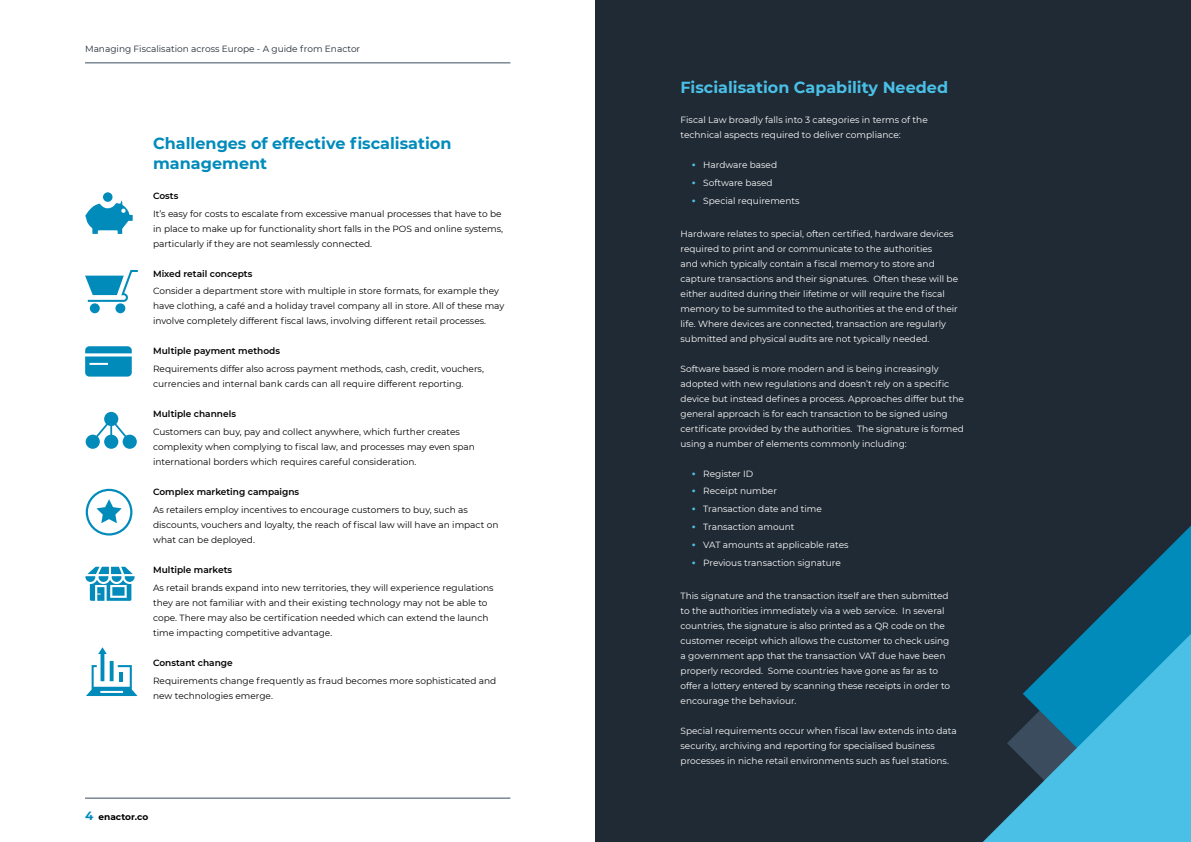
<style>
.page{position:relative;width:1191px;height:842px;background:#fff}
.page>*{position:absolute;margin:0;border:0;box-sizing:border-box;transform-origin:0 0}
.t1{font:700 16px/20px "Montserrat";color:#008bbb}
.t2{font:700 16px "Montserrat";color:#4ac0e7}
.t3{font:9px/15px "Montserrat";color:#fff}
.t4{font:9px/15px "Montserrat";color:#000}
.t5{font:600 9px "Montserrat";color:#000}
.t6{font:9px "Montserrat";color:#202a34}
.t7{font:700 9px "Montserrat";color:#000}
.s1{font-size:12px;color:#008bbb}
.s2{font-weight:700;font-size:11px;color:#4ac0e7}
</style>
<div class="page">
<hr style="left:85px;top:62px;width:425px;height:1px;background:#3a4c5e">
<hr style="left:85px;top:798px;width:425px;height:1px;background:#3a4c5e">
<div style="left:595px;top:0;width:596px;height:842px;background:#202a34"></div>
<svg style="left:85px;top:192px;width:48px;height:42px"></svg>
<svg style="left:85px;top:270px;width:53px;height:43px"></svg>
<svg style="left:85px;top:346px;width:47px;height:31px"></svg>
<svg style="left:86px;top:412px;width:51px;height:37px"></svg>
<div style="left:87px;top:436px;width:11px;height:11px;background:#008bbb;border-radius:50%"></div>
<svg style="left:86px;top:489px;width:46px;height:46px"></svg>
<svg style="left:85px;top:567px;width:50px;height:34px"></svg>
<svg style="left:86px;top:647px;width:51px;height:49px"></svg>
<svg style="left:1082px;top:526px;width:109px;height:108px"></svg>
<svg style="left:983px;top:634px;width:208px;height:208px"></svg>
<p class="t6" style="left:85px;top:43px;width:277px">Managing Fiscalisation across Europe - A guide from Enactor</p>
<h1 class="t1" style="left:153px;top:132px;width:300px">Challenges of effective fiscalisation management</h1>
<p class="t5" style="left:153px;top:189px;width:27px">Costs</p>
<p class="t4" style="left:153px;top:206px;width:351px">It’s easy for costs to escalate from excessive manual processes that have to be in place to make up for functionality short falls in the POS and online systems, particularly if they are not seamlessly connected.</p>
<p class="t5" style="left:153px;top:267px;width:101px">Mixed retail concepts</p>
<p class="t4" style="left:153px;top:283px;width:353px">Consider a department store with multiple in store formats, for example they have clothing, a café and a holiday travel company all in store. All of these may involve completely different fiscal laws, involving different retail processes.</p>
<p class="t5" style="left:153px;top:345px;width:128px">Multiple payment methods</p>
<p class="t4" style="left:153px;top:361px;width:332px">Requirements differ also across payment methods, cash, credit, vouchers, currencies and internal bank cards can all require different reporting.</p>
<p class="t5" style="left:153px;top:408px;width:84px">Multiple channels</p>
<p class="t4" style="left:153px;top:424px;width:323px">Customers can buy, pay and collect anywhere, which further creates complexity when complying to fiscal law, and processes may even span international borders which requires careful consideration.</p>
<p class="t5" style="left:153px;top:486px;width:148px">Complex marketing campaigns</p>
<p class="t4" style="left:153px;top:502px;width:347px">As retailers employ incentives to encourage customers to buy, such as discounts, vouchers and loyalty, the reach of fiscal law will have an impact on what can be deployed.</p>
<p class="t5" style="left:153px;top:563px;width:81px">Multiple markets</p>
<p class="t4" style="left:153px;top:580px;width:342px">As retail brands expand into new territories, they will experience regulations they are not familiar with and their existing technology may not be able to cope. There may also be certification needed which can extend the launch time impacting competitive advantage.</p>
<p class="t5" style="left:153px;top:656px;width:81px">Constant change</p>
<p class="t4" style="left:153px;top:673px;width:345px">Requirements change frequently as fraud becomes more sophisticated and new technologies emerge.</p>
<p class="t7" style="left:85px;top:810px;width:65px"><span class="s1">4</span> enactor.co</p>
<h1 class="t2" style="left:680px;top:76px;width:269px">Fiscialisation Capability Needed</h1>
<p class="t3" style="left:680px;top:112px;width:249px">Fiscal Law broadly falls into 3 categories in terms of the technical aspects required to deliver compliance:</p>
<p class="t3" style="left:692px;top:157px;width:87px"><span class="s2">•</span> Hardware based</p>
<p class="t3" style="left:692px;top:175px;width:82px"><span class="s2">•</span> Software based</p>
<p class="t3" style="left:692px;top:193px;width:109px"><span class="s2">•</span> Special requirements</p>
<p class="t3" style="left:680px;top:226px;width:279px">Hardware relates to special, often certified, hardware devices required to print and or communicate to the authorities<br>and which typically contain a fiscal memory to store and capture transactions and their signatures. Often these will be either audited during their lifetime or will require the fiscal memory to be summited to the authorities at the end of their life. Where devices are connected, transaction are regularly submitted and physical audits are not typically needed.</p>
<p class="t3" style="left:680px;top:361px;width:285px">Software based is more modern and is being increasingly adopted with new regulations and doesn’t rely on a specific device but instead defines a process. Approaches differ but the general approach is for each transaction to be signed using certificate provided by the authorities. The signature is formed using a number of elements commonly including:</p>
<p class="t3" style="left:692px;top:466px;width:63px"><span class="s2">•</span> Register ID</p>
<p class="t3" style="left:692px;top:483px;width:87px"><span class="s2">•</span> Receipt number</p>
<p class="t3" style="left:692px;top:501px;width:131px"><span class="s2">•</span> Transaction date and time</p>
<p class="t3" style="left:692px;top:519px;width:104px"><span class="s2">•</span> Transaction amount</p>
<p class="t3" style="left:692px;top:537px;width:158px"><span class="s2">•</span> VAT amounts at applicable rates</p>
<p class="t3" style="left:692px;top:555px;width:150px"><span class="s2">•</span> Previous transaction signature</p>
<p class="t3" style="left:680px;top:588px;width:271px">This signature and the transaction itself are then submitted to the authorities immediately via a web service. In several countries, the signature is also printed as a QR code on the customer receipt which allows the customer to check using a government app that the transaction VAT due have been properly recorded. Some countries have gone as far as to offer a lottery entered by scanning these receipts in order to encourage the behaviour.</p>
<p class="t3" style="left:680px;top:723px;width:278px">Special requirements occur when fiscal law extends into data security, archiving and reporting for specialised business processes in niche retail environments such as fuel stations.</p>
</div>
